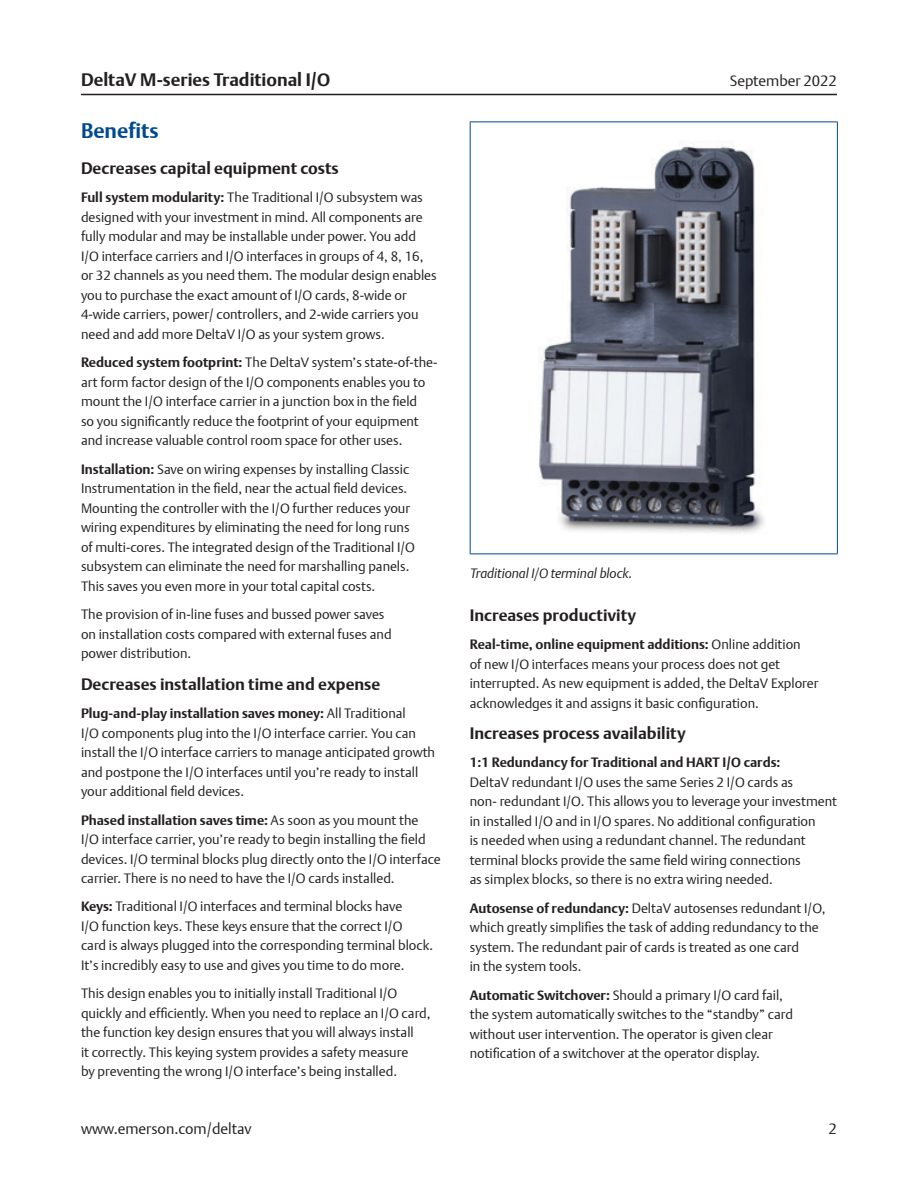
<style>
.page{position:relative;width:918px;height:1188px;background:#fff}
.page>*{position:absolute;margin:0;border:0;box-sizing:border-box;transform-origin:0 0}
.Subhead_1{font:700 21px "DTL Argo T";color:#004a8d}
.t1{font:700 18px "DTL Argo T";color:#231f20}
.Body_Text{font:700 16.5px "DTL Argo T";color:#231f20}
.t2{font:15px "DTL Argo T Light";color:#231f20}
.Body_Text-2{font:13.5px/19.5px "DTL Argo T Light";color:#231f20}
.Image_Illustration_C{font:italic 13.5px "DTL Argo T Light";letter-spacing:-.005em;color:#231f20}
.s1{font-family:"DTL Argo T";font-weight:700}
</style>
<div class="page">
<hr style="left:81px;top:94px;width:756px;height:1px;background:#231f20">
<hr style="left:470px;top:554px;width:368px;height:1px;background:#004a8d">
<hr style="left:470px;top:122px;width:368px;height:1px;background:#004a8d">
<hr style="left:470px;top:122px;width:1px;height:432px;background:#004a8d">
<hr style="left:837px;top:122px;width:1px;height:432px;background:#004a8d">
<img style="left:538px;top:140px;width:226px;height:394px">
<h2 class="t1" style="left:81px;top:69px;width:251px">DeltaV M-series Traditional I/O</h2>
<p class="t2" style="left:730px;top:72px;width:109px">September 2022</p>
<p class="Subhead_1" style="left:81px;top:118px;width:79px">Benefits</p>
<p class="Body_Text" style="left:81px;top:158px;width:259px">Decreases capital equipment costs</p>
<p class="Body_Text-2" style="left:81px;top:188px;width:357px"><span class="s1">Full system modularity:</span> The Traditional I/O subsystem was designed with your investment in mind. All components are fully modular and may be installable under power. You add I/O interface carriers and I/O interfaces in groups of 4, 8, 16, or 32 channels as you need them. The modular design enables you to purchase the exact amount of I/O cards, 8-wide or 4-wide carriers, power/ controllers, and 2-wide carriers you need and add more DeltaV I/O as your system grows.</p>
<p class="Body_Text-2" style="left:81px;top:353px;width:358px"><span class="s1">Reduced system footprint:</span> The DeltaV system’s state-of-the&shy;art form factor design of the I/O components enables you to mount the I/O interface carrier in a junction box in the field<br>so you significantly reduce the footprint of your equipment and increase valuable control room space for other uses.</p>
<p class="Body_Text-2" style="left:81px;top:459px;width:336px"><span class="s1">Installation:</span> Save on wiring expenses by installing Classic Instrumentation in the field, near the actual field devices.<br>Mounting the controller with the I/O further reduces your wiring expenditures by eliminating the need for long runs of multi-cores. The integrated design of the Traditional I/O subsystem can eliminate the need for marshalling panels.<br>This saves you even more in your total capital costs.</p>
<p class="Body_Text-2" style="left:81px;top:604px;width:312px">The provision of in-line fuses and bussed power saves on installation costs compared with external fuses and power distribution.</p>
<p class="Body_Text" style="left:81px;top:674px;width:301px">Decreases installation time and expense</p>
<p class="Body_Text-2" style="left:81px;top:703px;width:356px"><span class="s1">Plug-and-play installation saves money:</span> All Traditional<br>I/O components plug into the I/O interface carrier. You can install the I/O interface carriers to manage anticipated growth and postpone the I/O interfaces until you’re ready to install your additional field devices.</p>
<p class="Body_Text-2" style="left:81px;top:810px;width:361px"><span class="s1">Phased installation saves time:</span> As soon as you mount the<br>I/O interface carrier, you’re ready to begin installing the field devices. I/O terminal blocks plug directly onto the I/O interface carrier. There is no need to have the I/O cards installed.</p>
<p class="Body_Text-2" style="left:81px;top:897px;width:354px"><span class="s1">Keys:</span> Traditional I/O interfaces and terminal blocks have<br>I/O function keys. These keys ensure that the correct I/O<br>card is always plugged into the corresponding terminal block.<br>It’s incredibly easy to use and gives you time to do more.</p>
<p class="Body_Text-2" style="left:81px;top:984px;width:351px">This design enables you to initially install Traditional I/O quickly and efficiently. When you need to replace an I/O card, the function key design ensures that you will always install<br>it correctly. This keying system provides a safety measure<br>by preventing the wrong I/O interface’s being installed.</p>
<p class="Image_Illustration_C" style="left:470px;top:565px;width:164px">Traditional I/O terminal block.</p>
<p class="Body_Text" style="left:470px;top:605px;width:168px">Increases productivity</p>
<p class="Body_Text-2" style="left:470px;top:634px;width:350px"><span class="s1">Real-time, online equipment additions:</span> Online addition<br>of new I/O interfaces means your process does not get interrupted. As new equipment is added, the DeltaV Explorer acknowledges it and assigns it basic configuration.</p>
<p class="Body_Text" style="left:470px;top:723px;width:218px">Increases process availability</p>
<p class="Body_Text-2" style="left:470px;top:753px;width:369px"><span class="s1">1:1 Redundancy for Traditional and HART I/O cards:<br></span>DeltaV redundant I/O uses the same Series 2 I/O cards as<br>non- redundant I/O. This allows you to leverage your investment in installed I/O and in I/O spares. No additional configuration<br>is needed when using a redundant channel. The redundant terminal blocks provide the same field wiring connections<br>as simplex blocks, so there is no extra wiring needed.</p>
<p class="Body_Text-2" style="left:470px;top:898px;width:357px"><span class="s1">Autosense of redundancy:</span> DeltaV autosenses redundant I/O, which greatly simplifies the task of adding redundancy to the system. The redundant pair of cards is treated as one card<br>in the system tools.</p>
<p class="Body_Text-2" style="left:470px;top:985px;width:325px"><span class="s1">Automatic Switchover:</span> Should a primary I/O card fail, the system automatically switches to the “standby” card without user intervention. The operator is given clear notification of a switchover at the operator display.</p>
<p class="t2" style="left:81px;top:1120px;width:172px">www.emerson.com/deltav</p>
<p class="t2" style="left:829px;top:1120px;width:10px">2</p>
</div>
